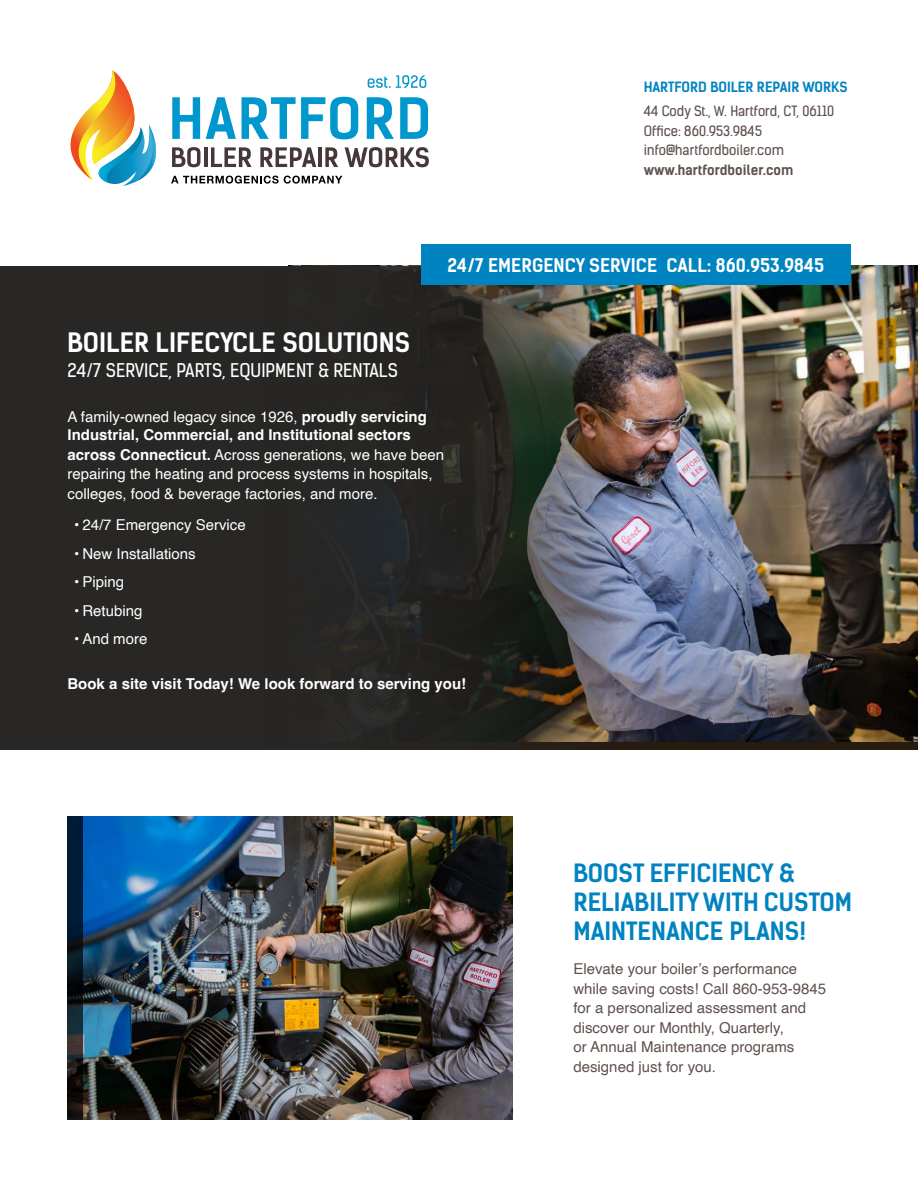
<style>
.page{position:relative;width:918px;height:1188px;background:#fff}
.page>*{position:absolute;margin:0;border:0;box-sizing:border-box;transform-origin:0 0}
.Bullets{font:700 25.5px "Kelson Sans";color:#fff}
.Bullets-2{font:700 24px/28.8px "Kelson Sans";color:#0083c1}
.Bullets-3{font:700 18px "Kelson Sans BG";color:#fff}
.Bullets-4{font:18px "Kelson Sans";color:#fff}
.Bullets-5{font:15px/19.5px "Helvetica";color:#fff}
.Bullets-6{font:15px/19.5px "Helvetica";color:#5f514d}
.Bullets-7{font:700 15px/18px "Helvetica";color:#fff}
.t1{font:13.5px "Kelson Sans";color:#5f514d}
.t2{font:700 13.5px "Kelson Sans";color:#0083c1}
.t3{font:700 13.5px "Kelson Sans";color:#5f514d}
.s1{font-weight:400}
.s2{font-weight:700}
</style>
<div class="page">
<svg style="left:70px;top:70px;width:359px;height:116px"></svg>
<img style="left:619px;top:266px;width:299px;height:475px">
<svg style="left:0;top:266px;width:619px;height:484px;background:#2d2d2a"></svg>
<div style="left:421px;top:244px;width:429px;height:41px;background:#0083c1"></div>
<img style="left:83px;top:816px;width:430px;height:304px">
<svg style="left:68px;top:816px;width:15px;height:304px;background:#0c1a26"></svg>
<p class="t2" style="left:644px;top:78px;width:206px">HARTFORD BOILER REPAIR WORKS</p>
<p class="t1" style="left:644px;top:103px;width:192px">44 Cody St., W. Hartford, CT, 06110</p>
<p class="t1" style="left:644px;top:122px;width:120px">Office: 860.953.9845</p>
<p class="t1" style="left:644px;top:142px;width:142px">info@hartfordboiler.com</p>
<p class="t3" style="left:644px;top:161px;width:151px">www.hartfordboiler.com</p>
<p class="Bullets-3" style="left:448px;top:254px;width:378px">24/7 EMERGENCY SERVICE CALL: 860.953.9845</p>
<p class="Bullets" style="left:68px;top:326px;width:344px">BOILER LIFECYCLE SOLUTIONS</p>
<p class="Bullets-4" style="left:68px;top:359px;width:332px">24/7 SERVICE, PARTS, EQUIPMENT &amp; RENTALS</p>
<p class="Bullets-7" style="left:68px;top:408px;width:361px"><span class="s1">A family-owned legacy since 1926,</span> proudly servicing<br>Industrial, Commercial, and Institutional sectors</p>
<p class="Bullets-5" style="left:68px;top:445px;width:378px"><span class="s2">across Connecticut.</span> Across generations, we have been repairing the heating and process systems in hospitals, colleges, food &amp; beverage factories, and more.</p>
<p class="Bullets-5" style="left:74px;top:516px;width:173px">• 24/7 Emergency Service</p>
<p class="Bullets-5" style="left:74px;top:544px;width:123px">• New Installations</p>
<p class="Bullets-5" style="left:74px;top:573px;width:51px">• Piping</p>
<p class="Bullets-5" style="left:74px;top:601px;width:70px">• Retubing</p>
<p class="Bullets-5" style="left:74px;top:630px;width:75px">• And more</p>
<p class="Bullets-7" style="left:68px;top:675px;width:400px">Book a site visit Today! We look forward to serving you!</p>
<p class="Bullets-2" style="left:573px;top:859px;width:280px">BOOST EFFICIENCY &amp;<br>RELIABILITY WITH CUSTOM<br>MAINTENANCE PLANS!</p>
<p class="Bullets-6" style="left:573px;top:960px;width:254px">Elevate your boiler’s performance while saving costs! Call 860-953-9845 for a personalized assessment and discover our Monthly, Quarterly,<br>or Annual Maintenance programs designed just for you.</p>
</div>
